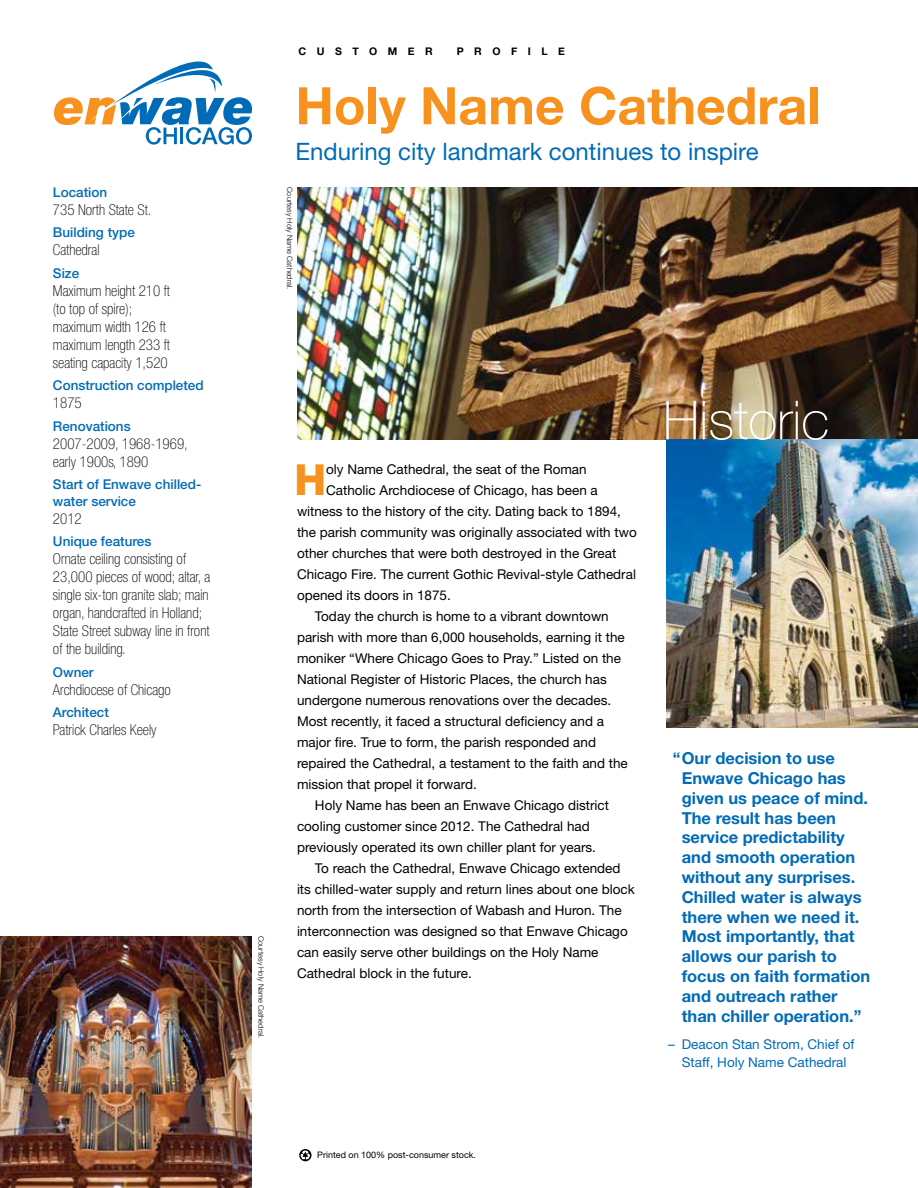
<style>
.page{position:relative;width:918px;height:1188px;background:#fff}
.page>*{position:absolute;margin:0;border:0;box-sizing:border-box;transform-origin:0 0}
.t1{font:100 54px "Helvetica Neue LT Std";color:#fff}
.t2{font:700 51.75px "Helvetica Neue LT Std";color:#f7921e}
.t3{font:800 42.9px "Helvetica Neue LT Std";color:#f7921e}
.t4{font:24px "Helvetica Neue LT Std";color:#006bb6}
.t5{font:700 16.5px/19.8px "Helvetica Neue LT Std";color:#006bb6}
.t6{font:100 condensed 15px/18px "Helvetica Neue LT Std";color:#000}
.t7{font:13.5px "Helvetica Neue LT Std";color:#000}
.t8{font:500 13.5px/16.5px "Helvetica Neue LT Std";color:#006bb6}
.t9{font:13.5px/18px "Helvetica Neue LT Std";color:#006bb6;text-align:center}
.t10{font:700 10.5px "Helvetica Neue";letter-spacing:1em;color:#000}
.t11{font:9px "Helvetica Neue LT Std";color:#000}
.t12{font:300 7.5px "Helvetica Neue LT Std";color:#000}
</style>
<div class="page">
<svg style="left:54px;top:62px;width:198px;height:83px"></svg>
<img style="left:297px;top:187px;width:621px;height:252px">
<img style="left:666px;top:439px;width:252px;height:288px">
<img style="left:0;top:936px;width:251px;height:252px">
<svg style="left:299px;top:1149px;width:13px;height:12px"></svg>
<svg style="left:300px;top:1151px;width:10px;height:9px"></svg>
<p class="t8" style="left:53px;top:184px;width:56px">Location</p>
<p class="t6" style="left:53px;top:200px;width:100px">735 North State St.</p>
<p class="t8" style="left:53px;top:224px;width:84px">Building type</p>
<p class="t6" style="left:53px;top:241px;width:48px">Cathedral</p>
<p class="t8" style="left:53px;top:265px;width:28px">Size</p>
<p class="t6" style="left:53px;top:281px;width:119px">Maximum height 210 ft (to top of spire); maximum width 126 ft maximum length 233 ft seating capacity 1,520</p>
<p class="t8" style="left:53px;top:377px;width:152px">Construction completed</p>
<p class="t6" style="left:53px;top:394px;width:30px">1875</p>
<p class="t8" style="left:53px;top:418px;width:79px">Renovations</p>
<p class="t6" style="left:53px;top:434px;width:136px">2007-2009, 1968-1969, early 1900s, 1890</p>
<p class="t8" style="left:53px;top:476px;width:150px">Start of Enwave chilled&shy;water service</p>
<p class="t6" style="left:53px;top:509px;width:30px">2012</p>
<p class="t8" style="left:53px;top:533px;width:100px">Unique features</p>
<p class="t6" style="left:53px;top:550px;width:159px">Ornate ceiling consisting of<br>23,000 pieces of wood; altar, a single six-ton granite slab; main organ, handcrafted in Holland;<br>State Street subway line in front of the building.</p>
<p class="t8" style="left:53px;top:664px;width:42px">Owner</p>
<p class="t6" style="left:53px;top:680px;width:120px">Archdiocese of Chicago</p>
<p class="t8" style="left:53px;top:704px;width:58px">Architect</p>
<p class="t6" style="left:53px;top:721px;width:105px">Patrick Charles Keely</p>
<p class="t10" style="left:298px;top:43px;width:136px">CUSTOMER</p>
<p class="t10" style="left:457px;top:43px;width:110px">PROFILE</p>
<h2 class="t2" style="left:296px;top:74px;width:527px">Holy Name Cathedral</h2>
<h3 class="t4" style="left:296px;top:137px;width:465px">Enduring city landmark continues to inspire</h3>
<p class="t12" style="left:294px;top:187px;width:104px;rotate:90deg">Courtesy Holy Name Cathedral.</p>
<p class="t12" style="left:266px;top:936px;width:104px;rotate:90deg">Courtesy Holy Name Cathedral.</p>
<h3 class="t3" style="left:294px;top:454px;width:33px">H</h3>
<p class="t7" style="left:326px;top:461px;width:262px">oly Name Cathedral, the seat of the Roman</p>
<p class="t7" style="left:326px;top:482px;width:273px">Catholic Archdiocese of Chicago, has been a</p>
<p class="t7" style="left:297px;top:503px;width:326px">witness to the history of the city. Dating back to 1894,</p>
<p class="t7" style="left:297px;top:524px;width:341px">the parish community was originally associated with two</p>
<p class="t7" style="left:297px;top:545px;width:321px">other churches that were both destroyed in the Great</p>
<p class="t7" style="left:297px;top:566px;width:341px">Chicago Fire. The current Gothic Revival-style Cathedral</p>
<p class="t7" style="left:297px;top:587px;width:155px">opened its doors in 1875.</p>
<p class="t7" style="left:315px;top:608px;width:295px">Today the church is home to a vibrant downtown</p>
<p class="t7" style="left:297px;top:629px;width:329px">parish with more than 6,000 households, earning it the</p>
<p class="t7" style="left:297px;top:650px;width:326px">moniker “Where Chicago Goes to Pray.” Listed on the</p>
<p class="t7" style="left:297px;top:671px;width:311px">National Register of Historic Places, the church has</p>
<p class="t7" style="left:297px;top:692px;width:316px">undergone numerous renovations over the decades.</p>
<p class="t7" style="left:297px;top:713px;width:309px">Most recently, it faced a structural deficiency and a</p>
<p class="t7" style="left:297px;top:734px;width:301px">major fire. True to form, the parish responded and</p>
<p class="t7" style="left:297px;top:755px;width:332px">repaired the Cathedral, a testament to the faith and the</p>
<p class="t7" style="left:297px;top:776px;width:181px">mission that propel it forward.</p>
<p class="t7" style="left:315px;top:797px;width:296px">Holy Name has been an Enwave Chicago district</p>
<p class="t7" style="left:297px;top:818px;width:294px">cooling customer since 2012. The Cathedral had</p>
<p class="t7" style="left:297px;top:839px;width:301px">previously operated its own chiller plant for years.</p>
<p class="t7" style="left:315px;top:860px;width:307px">To reach the Cathedral, Enwave Chicago extended</p>
<p class="t7" style="left:297px;top:881px;width:339px">its chilled-water supply and return lines about one block</p>
<p class="t7" style="left:297px;top:902px;width:326px">north from the intersection of Wabash and Huron. The</p>
<p class="t7" style="left:297px;top:923px;width:332px">interconnection was designed so that Enwave Chicago</p>
<p class="t7" style="left:297px;top:944px;width:303px">can easily serve other buildings on the Holy Name</p>
<p class="t7" style="left:297px;top:965px;width:176px">Cathedral block in the future.</p>
<h1 class="t1" style="left:663px;top:389px;width:168px">Historic</h1>
<p class="t5" style="left:682px;top:748px;width:190px;text-indent:-9px">“Our decision to use<br>Enwave Chicago has given us peace of mind.<br>The result has been service predictability and smooth operation without any surprises.<br>Chilled water is always there when we need it.<br>Most importantly, that allows our parish to focus on faith formation and outreach rather than chiller operation.”</p>
<p class="t9" style="left:668px;top:1035px;width:188px">– Deacon Stan Strom, Chief of<br>Staff, Holy Name Cathedral</p>
<p class="t11" style="left:317px;top:1150px;width:160px">Printed on 100% post-consumer stock.</p>
</div>
